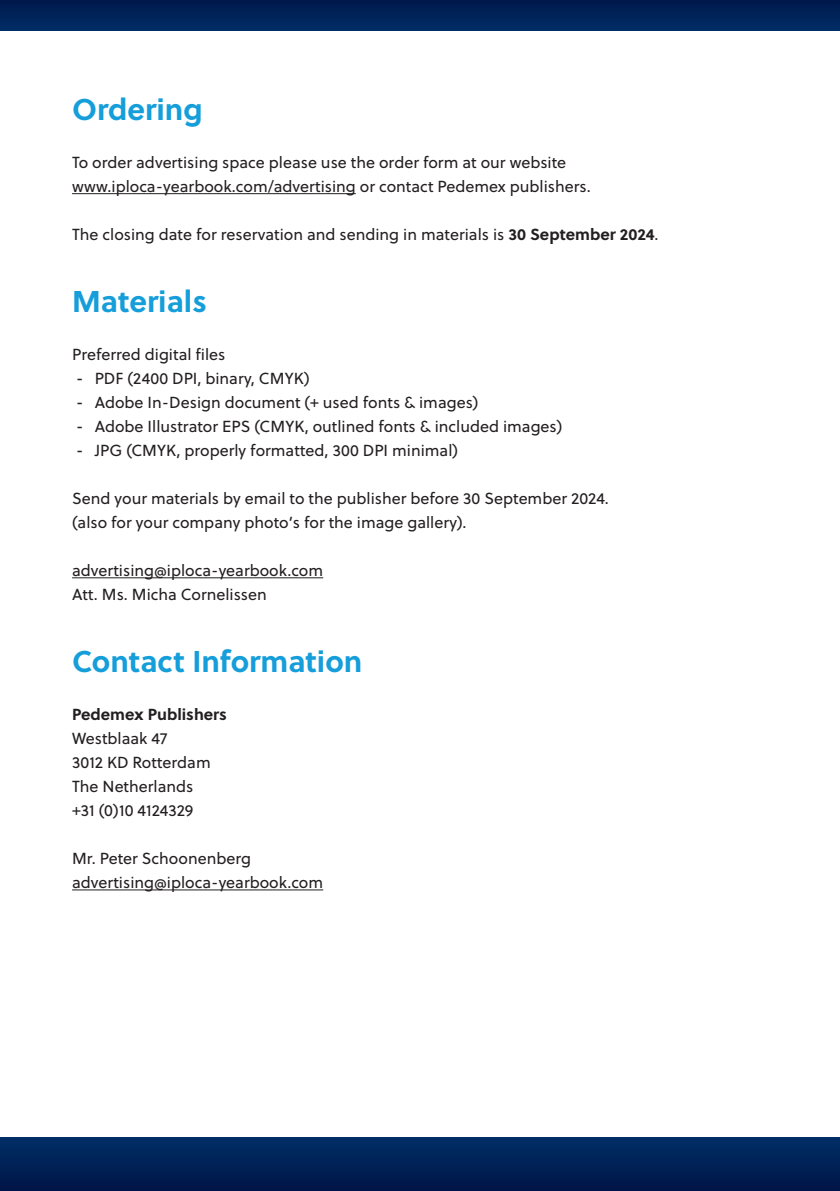
<style>
.page{position:relative;width:840px;height:1191px;background:#fff}
.page>*{position:absolute;margin:0;border:0;box-sizing:border-box;transform-origin:0 0}
.kop{font:700 30px "Soleil";color:#159eda}
.platte_tekst{font:16px/24px "Soleil";color:#231f20}
.tussenkopje{font:16px "Soleil";color:#231f20}
.tussenkopje-2{font:700 16px "Soleil";color:#231f20}
.s1{font-weight:700}
.s2{font-family:"Soleil Bk"}
</style>
<div class="page">
<div style="left:0;top:0;width:839px;height:31px;background:#002359"></div>
<div style="left:0;top:1137px;width:839px;height:54px;background:linear-gradient(to bottom,#002e67,#001547)"></div>
<hr style="left:72px;top:193px;width:283px;height:1px;background:#231f20">
<hr style="left:72px;top:577px;width:251px;height:1px;background:#231f20">
<hr style="left:72px;top:889px;width:251px;height:1px;background:#231f20">
<p class="kop" style="left:72px;top:86px;width:132px">Ordering</p>
<p class="platte_tekst" style="left:72px;top:150px;width:520px">To order advertising space please use the order form at our website www.iploca-yearbook.com/advertising or contact Pedemex publishers.</p>
<p class="platte_tekst" style="left:72px;top:222px;width:587px">The closing date for reservation and sending in materials is <span class="s1">30 September 2024</span>.</p>
<p class="kop" style="left:72px;top:278px;width:136px">Materials</p>
<p class="tussenkopje" style="left:72px;top:343px;width:155px">Preferred digital files</p>
<p class="platte_tekst" style="left:76px;top:366px;width:235px"><span class="s2">-</span> PDF (2400 DPI, binary, CMYK)</p>
<p class="platte_tekst" style="left:76px;top:390px;width:403px"><span class="s2">-</span> Adobe In-Design document (+ used fonts &amp; images)</p>
<p class="platte_tekst" style="left:76px;top:414px;width:487px"><span class="s2">-</span> Adobe Illustrator EPS (CMYK, outlined fonts &amp; included images)</p>
<p class="platte_tekst" style="left:76px;top:438px;width:383px"><span class="s2">-</span> JPG (CMYK, properly formatted, 300 DPI minimal)</p>
<p class="platte_tekst" style="left:72px;top:486px;width:538px">Send your materials by email to the publisher before 30 September 2024. (also for your company photo’s for the image gallery).</p>
<p class="platte_tekst" style="left:72px;top:558px;width:252px">advertising@iploca-yearbook.com</p>
<p class="platte_tekst" style="left:72px;top:582px;width:196px">Att. Ms. Micha Cornelissen</p>
<p class="kop" style="left:72px;top:638px;width:292px">Contact Information</p>
<p class="tussenkopje-2" style="left:72px;top:702px;width:156px">Pedemex Publishers</p>
<p class="platte_tekst" style="left:72px;top:726px;width:97px">Westblaak 47</p>
<p class="platte_tekst" style="left:72px;top:750px;width:140px">3012 KD Rotterdam</p>
<p class="platte_tekst" style="left:72px;top:774px;width:123px">The Netherlands</p>
<p class="platte_tekst" style="left:72px;top:798px;width:123px">+31 (0)10 4124329</p>
<p class="platte_tekst" style="left:72px;top:846px;width:180px">Mr. Peter Schoonenberg</p>
<p class="platte_tekst" style="left:72px;top:870px;width:252px">advertising@iploca-yearbook.com</p>
</div>
